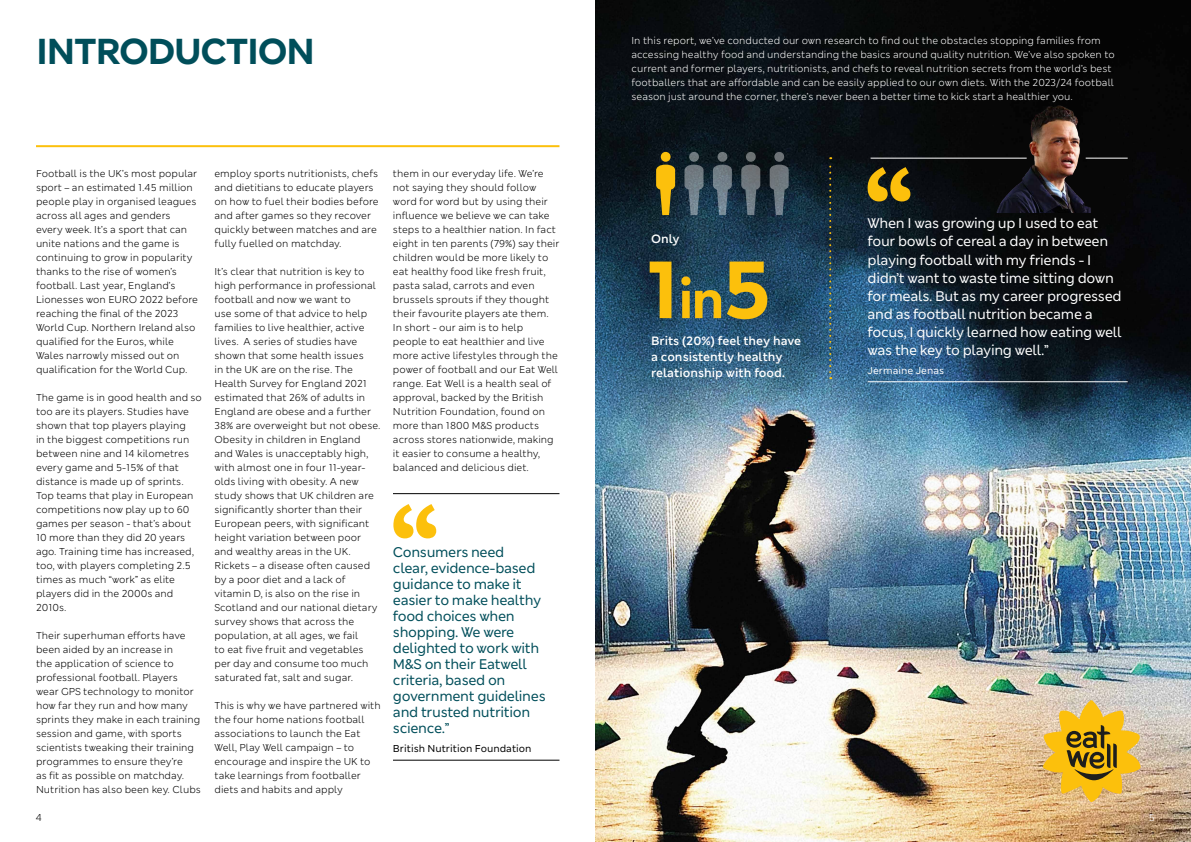
<style>
.page{position:relative;width:1191px;height:842px;background:#fff}
.page>*{position:absolute;margin:0;border:0;box-sizing:border-box;transform-origin:0 0}
.t1{font:700 80.8px "New MS London";color:#fcc00c}
.t2{font:700 36px "New MS London";letter-spacing:-.04em;color:#004e5a}
.t3{font:14px/18px "New MS London";letter-spacing:-.025em;color:#fff}
.t4{font:14px/16px "New MS London";letter-spacing:-.025em;color:#004e5a}
.t5{font:600 12px/16px "New MS London";color:#fff}
.t6{font:300 10px/14px "New MS London";color:#000}
.t7{font:300 10px/14px "New MS London";color:#fff}
.t8{font:10px "New MS London";color:#000}
.t9{font:10px "New MS London";color:#fff}
.s1{font-size:52.5px}
</style>
<div class="page">
<img style="left:595px;top:0;width:596px;height:842px">
<hr style="left:867px;top:381px;width:260px;height:1px;background:#fff">
<svg style="left:867px;top:167px;width:43px;height:34px"></svg>
<hr style="left:870px;top:158px;width:156px;height:1px;background:#fff">
<img style="left:993px;top:105px;width:108px;height:107px">
<hr style="left:1085px;top:158px;width:42px;height:1px;background:#fff">
<hr style="left:393px;top:493px;width:166px;height:1px;background:#000">
<hr style="left:393px;top:760px;width:166px;height:1px;background:#000">
<hr style="left:36px;top:145px;width:523px;height:2px;background:#fcc00c">
<svg style="left:829px;top:157px;width:2px;height:222px"></svg>
<div style="left:661px;top:152px;width:9px;height:10px;background:#fcc00c;border-radius:50%"></div>
<svg style="left:656px;top:165px;width:19px;height:50px"></svg>
<svg style="left:689px;top:152px;width:10px;height:10px"></svg>
<svg style="left:684px;top:165px;width:19px;height:50px"></svg>
<svg style="left:717px;top:152px;width:10px;height:10px"></svg>
<svg style="left:713px;top:165px;width:19px;height:50px"></svg>
<div style="left:746px;top:152px;width:9px;height:10px;background:#6c7273;border-radius:50%"></div>
<svg style="left:741px;top:165px;width:19px;height:50px"></svg>
<svg style="left:774px;top:152px;width:10px;height:10px"></svg>
<svg style="left:769px;top:165px;width:19px;height:50px"></svg>
<svg style="left:1042px;top:700px;width:98px;height:102px;background:#d7af47"></svg>
<svg style="left:393px;top:504px;width:43px;height:34px"></svg>
<h2 class="t2" style="left:36px;top:27px;width:281px">INTRODUCTION</h2>
<p class="t6" style="left:36px;top:166px;width:163px">Football is the UK’s most popular sport – an estimated 1.45 million people play in organised leagues across all ages and genders every week. It’s a sport that can unite nations and the game is continuing to grow in popularity thanks to the rise of women’s football. Last year, England’s<br>Lionesses won EURO 2022 before reaching the final of the 2023<br>World Cup. Northern Ireland also qualified for the Euros, while<br>Wales narrowly missed out on qualification for the World Cup.</p>
<p class="t6" style="left:36px;top:390px;width:167px">The game is in good health and so too are its players. Studies have shown that top players playing<br>in the biggest competitions run between nine and 14 kilometres every game and 5-15% of that distance is made up of sprints.<br>Top teams that play in European competitions now play up to 60 games per season - that’s about<br>10 more than they did 20 years ago. Training time has increased, too, with players completing 2.5 times as much “work” as elite players did in the 2000s and<br>2010s.</p>
<p class="t6" style="left:36px;top:628px;width:166px">Their superhuman efforts have been aided by an increase in<br>the application of science to professional football. Players wear GPS technology to monitor how far they run and how many sprints they make in each training session and game, with sports scientists tweaking their training programmes to ensure they’re<br>as fit as possible on matchday.<br>Nutrition has also been key. Clubs</p>
<p class="t6" style="left:214px;top:166px;width:166px">employ sports nutritionists, chefs and dietitians to educate players on how to fuel their bodies before and after games so they recover quickly between matches and are fully fuelled on matchday.</p>
<p class="t6" style="left:214px;top:264px;width:168px">It’s clear that nutrition is key to high performance in professional football and now we want to<br>use some of that advice to help families to live healthier, active lives. A series of studies have shown that some health issues<br>in the UK are on the rise. The<br>Health Survey for England 2021 estimated that 26% of adults in<br>England are obese and a further<br>38% are overweight but not obese.<br>Obesity in children in England and Wales is unacceptably high, with almost one in four 11-year&shy;olds living with obesity. A new study shows that UK children are significantly shorter than their<br>European peers, with significant height variation between poor and wealthy areas in the UK.<br>Rickets – a disease often caused by a poor diet and a lack of vitamin D, is also on the rise in<br>Scotland and our national dietary survey shows that across the population, at all ages, we fail<br>to eat five fruit and vegetables per day and consume too much saturated fat, salt and sugar.</p>
<p class="t6" style="left:214px;top:698px;width:168px">This is why we have partnered with the four home nations football associations to launch the Eat<br>Well, Play Well campaign – to encourage and inspire the UK to take learnings from footballer diets and habits and apply</p>
<p class="t6" style="left:393px;top:166px;width:168px">them in our everyday life. We’re not saying they should follow word for word but by using their influence we believe we can take steps to a healthier nation. In fact eight in ten parents (79%) say their children would be more likely to eat healthy food like fresh fruit, pasta salad, carrots and even brussels sprouts if they thought their favourite players ate them.<br>In short - our aim is to help people to eat healthier and live more active lifestyles through the power of football and our Eat Well range. Eat Well is a health seal of approval, backed by the British<br>Nutrition Foundation, found on more than 1800 M&amp;S products across stores nationwide, making it easier to consume a healthy, balanced and delicious diet.</p>
<h3 class="t4" style="left:393px;top:544px;width:154px">Consumers need<br>clear, evidence-based guidance to make it easier to make healthy food choices when shopping. We were delighted to work with<br>M&amp;S on their Eatwell criteria, based on government guidelines and trusted nutrition science.”</h3>
<p class="t8" style="left:393px;top:742px;width:140px">British Nutrition Foundation</p>
<p class="t7" style="left:631px;top:34px;width:485px">In this report, we’ve conducted our own research to find out the obstacles stopping families from accessing healthy food and understanding the basics around quality nutrition. We’ve also spoken to current and former players, nutritionists, and chefs to reveal nutrition secrets from the world’s best footballers that are affordable and can be easily applied to our own diets. With the 2023/24 football season just around the corner, there’s never been a better time to kick start a healthier you.</p>
<p class="t5" style="left:651px;top:230px;width:30px">Only</p>
<h1 class="t1" style="left:645px;top:236px;width:128px">1<span class="s1">in</span>5</h1>
<p class="t5" style="left:651px;top:332px;width:152px">Brits (20%) feel they have a consistently healthy relationship with food.</p>
<p class="t3" style="left:867px;top:214px;width:256px">When I was growing up I used to eat four bowls of cereal a day in between playing football with my friends - I didn’t want to waste time sitting down for meals. But as my career progressed and as football nutrition became a focus, I quickly learned how eating well was the key to playing well.”</p>
<p class="t9" style="left:867px;top:363px;width:78px">Jermaine Jenas</p>
<p class="t6" style="left:36px;top:810px;width:8px">4</p>
<p class="t7" style="left:1148px;top:810px;width:8px">5</p>
</div>
